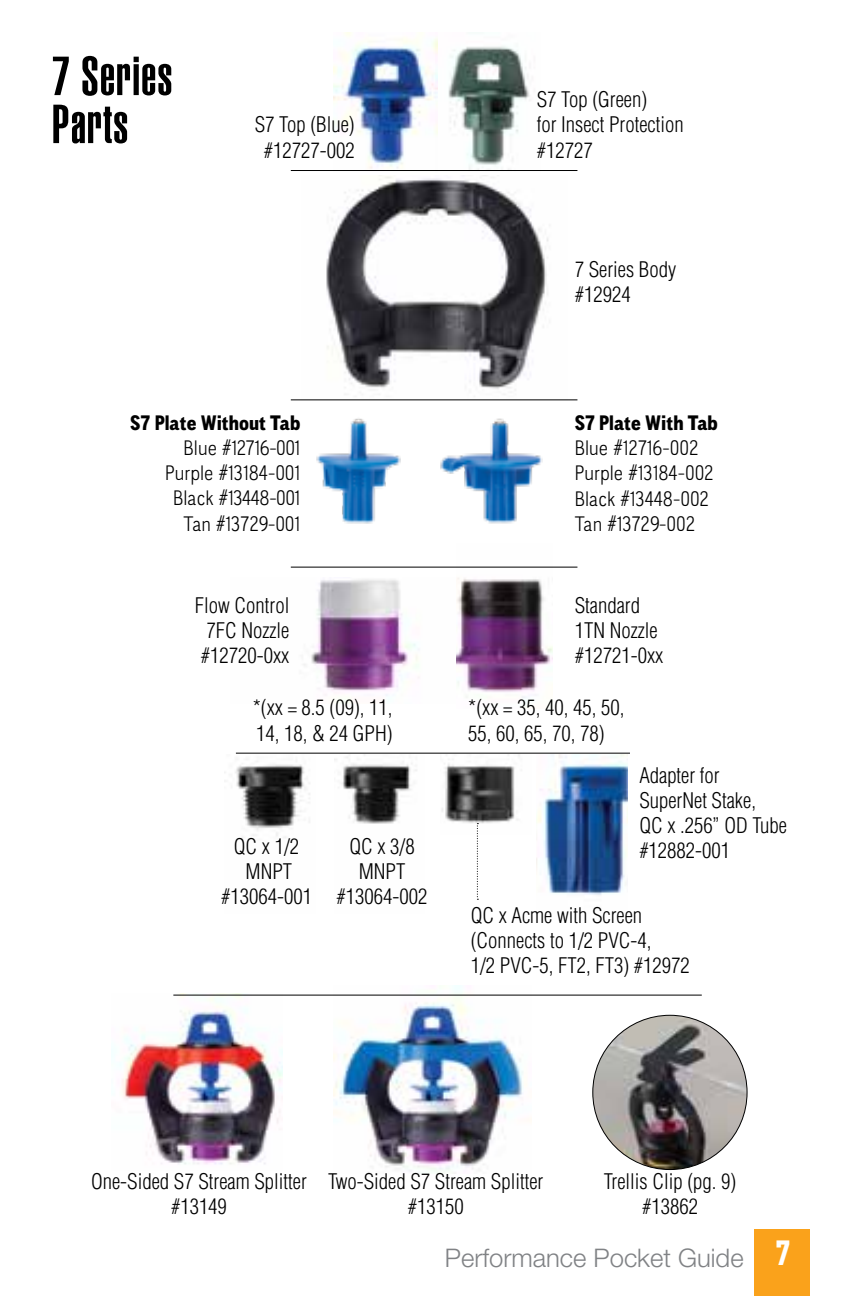
<style>
.page{position:relative;width:864px;height:1296px;background:#fff}
.page>*{position:absolute;margin:0;border:0;box-sizing:border-box;transform-origin:0 0}
.t1{font:54px/48px "Helvetica LT Std Ultra Comp";letter-spacing:.02em;color:#000}
.t2{font:300 25.5px "Helvetica Neue LT Std";color:#808285}
.t3{font:300 condensed 21px/25.2px "Helvetica LT Std";color:#000}
.t4{font:300 21px/25.2px "CA Normal";color:#000}
.s1{font-weight:800}
.s2{font-family:"Helvetica LT Std";font-stretch:condensed}
.s3{font-family:"DIN Pro";font-weight:900;font-stretch:condensed;font-size:34.5px;color:#fff}
</style>
<div class="page">
<img style="left:326px;top:175px;width:223px;height:201px">
<img style="left:303px;top:579px;width:154px;height:117px">
<img style="left:334px;top:32px;width:196px;height:138px">
<img style="left:457px;top:566px;width:96px;height:132px">
<img style="left:112px;top:993px;width:171px;height:172px">
<img style="left:334px;top:985px;width:198px;height:189px">
<hr style="left:173px;top:995px;width:529px;height:1px;background:#000">
<hr style="left:291px;top:399px;width:286px;height:1px;background:#000">
<hr style="left:291px;top:567px;width:286px;height:1px;background:#000">
<hr style="left:291px;top:170px;width:286px;height:1px;background:#000">
<img style="left:224px;top:761px;width:86px;height:77px">
<img style="left:334px;top:754px;width:83px;height:70px">
<img style="left:441px;top:754px;width:79px;height:80px">
<img style="left:536px;top:754px;width:92px;height:141px">
<hr style="left:236px;top:753px;width:394px;height:1px;background:#000">
<img style="left:307px;top:374px;width:118px;height:150px">
<img style="left:418px;top:376px;width:142px;height:148px">
<svg style="left:477px;top:823px;width:1px;height:77px"></svg>
<img style="left:593px;top:1015px;width:154px;height:155px;border-radius:77px">
<div style="left:754px;top:1229px;width:56px;height:67px;background:#faa21b"></div>
<h1 class="t1" style="left:52px;top:53px;width:122px">7 Series<br>Parts</h1>
<p class="t3" style="left:255px;top:112px;width:101px;text-align:center">S7 Top (Blue) #12727-002</p>
<p class="t4" style="left:130px;top:410px;width:172px;text-align:right"><span class="s1">S7 Plate Without Tab<br></span>Blue <span class="s2">#</span>12716-001<br>Purple <span class="s2">#</span>13184-001<br>Black <span class="s2">#</span>13448-001<br>Tan <span class="s2">#</span>13729-001</p>
<p class="t3" style="left:537px;top:87px;width:148px">S7 Top (Green)<br>for Insect Protection #12727</p>
<p class="t3" style="left:575px;top:257px;width:103px">7 Series Body #12924</p>
<p class="t4" style="left:575px;top:410px;width:145px"><span class="s1">S7 Plate With Tab<br></span>Blue <span class="s2">#</span>12716-002<br>Purple <span class="s2">#</span>13184-002<br>Black <span class="s2">#</span>13448-002<br>Tan <span class="s2">#</span>13729-002</p>
<p class="t3" style="left:575px;top:592px;width:90px">Standard<br>1TN Nozzle #12721-0xx</p>
<p class="t3" style="left:195px;top:592px;width:96px;text-align:justify">Flow Control 7FC Nozzle #12720-0xx</p>
<p class="t3" style="left:253px;top:695px;width:141px">*(xx = 8.5 (09), 11,<br>14, 18, &amp; 24 GPH)</p>
<p class="t3" style="left:468px;top:695px;width:158px">*(xx = 35, 40, 45, 50,<br>55, 60, 65, 70, 78)</p>
<p class="t3" style="left:221px;top:833px;width:92px;text-align:center">QC x 1/2<br>MNPT #13064-001</p>
<p class="t3" style="left:337px;top:833px;width:92px;text-align:center">QC x 3/8<br>MNPT #13064-002</p>
<p class="t3" style="left:639px;top:762px;width:149px">Adapter for<br>SuperNet Stake,<br>QC x .256” OD Tube #12882-001</p>
<p class="t3" style="left:471px;top:903px;width:221px">QC x Acme with Screen (Connects to 1/2 PVC-4,<br>1/2 PVC-5, FT2, FT3) #12972</p>
<p class="t3" style="left:91px;top:1169px;width:217px;text-align:center">One-Sided S7 Stream Splitter #13149</p>
<p class="t3" style="left:604px;top:1169px;width:134px;text-align:center">Trellis Clip (pg. 9) #13862</p>
<p class="t3" style="left:328px;top:1169px;width:217px;text-align:center">Two-Sided S7 Stream Splitter #13150</p>
<p class="t2" style="left:445px;top:1243px;width:347px">Performance Pocket Guide <span class="s3">7</span></p>
</div>
